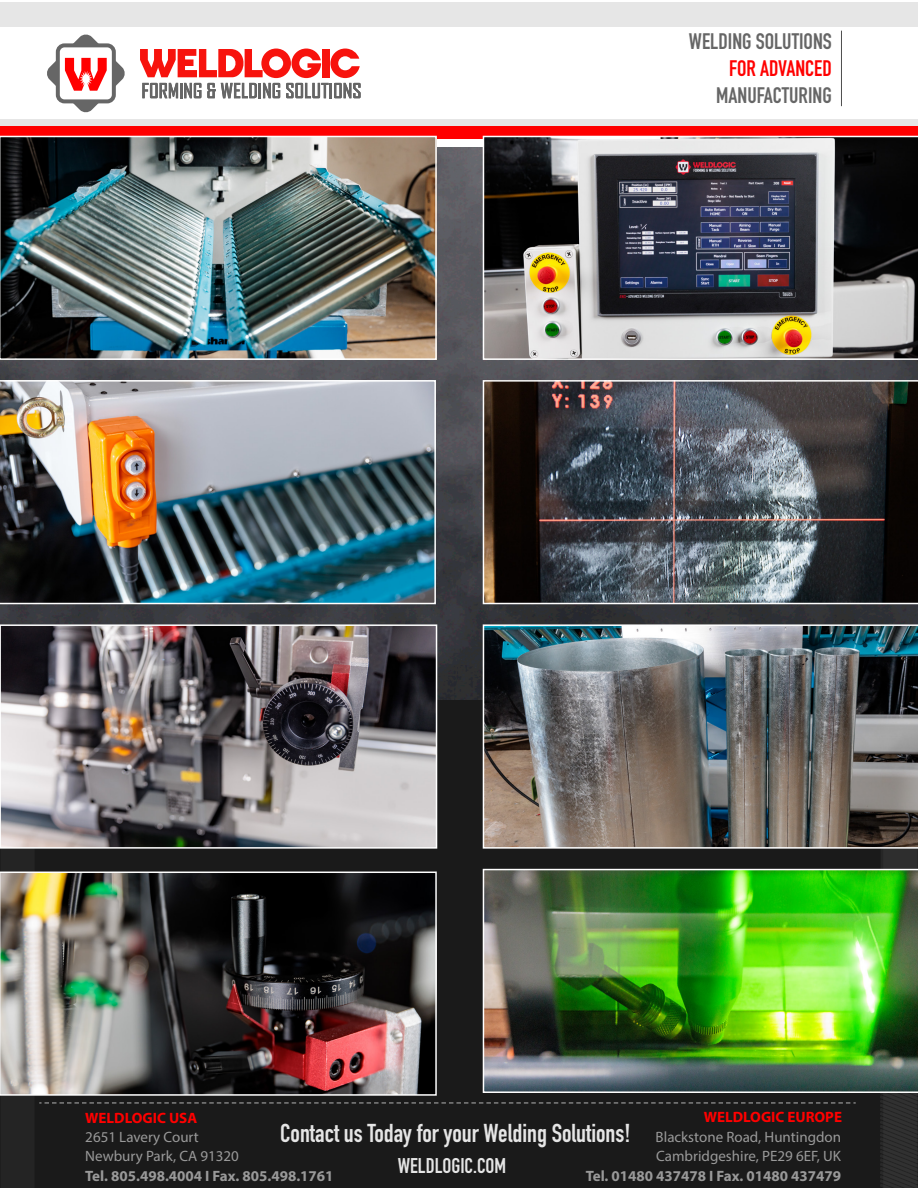
<style>
.page{position:relative;width:918px;height:1188px;background:#fff}
.page>*{position:absolute;margin:0;border:0;box-sizing:border-box;transform-origin:0 0}
.t1{font:700 25.5px "DIN Condensed";color:#e5e5e5}
.t2{font:700 22.05px "DIN Condensed";color:#666}
.t3{font:700 22.05px "DIN Condensed";color:#f00}
.t4{font:700 21px "DIN Condensed";color:#e5e5e5}
.t5{font:15px/19.5px "Myriad Pro";color:#999}
.t6{font:700 15px "Myriad Pro";color:#999}
.t7{font:700 15px "Myriad Pro";color:#f00}
</style>
<div class="page">
<img style="left:0;top:147px;width:918px;height:554px">
<div style="left:0;top:2px;width:918px;height:24px;background:#e6e6e6"></div>
<div style="left:0;top:119px;width:918px;height:12px;background:#e6e6e6"></div>
<svg style="left:140px;top:49px;width:221px;height:49px"></svg>
<svg style="left:47px;top:34px;width:78px;height:79px"></svg>
<hr style="left:841px;top:31px;width:1px;height:75px;background:#4d4d4d">
<div style="left:0;top:126px;width:918px;height:13px;background:#f00"></div>
<svg style="left:881px;top:849px;width:37px;height:339px;background:#2d2d2d"></svg>
<div style="left:1px;top:757px;width:855px;height:431px;background:#1a1a1a"></div>
<img style="left:0;top:136px;width:437px;height:224px">
<img style="left:0;top:380px;width:436px;height:224px">
<img style="left:3px;top:627px;width:431px;height:219px">
<div style="left:0;top:624px;width:437px;height:225px;border:2px solid #fff"></div>
<img style="left:0;top:872px;width:437px;height:224px">
<svg style="left:483px;top:136px;width:435px;height:224px;background:#6b6a6b"></svg>
<img style="left:483px;top:380px;width:435px;height:224px">
<img style="left:483px;top:624px;width:435px;height:225px">
<img style="left:483px;top:869px;width:435px;height:224px">
<h2 class="t2" style="left:689px;top:26px;width:144px">WELDING SOLUTIONS</h2>
<h2 class="t3" style="left:729px;top:53px;width:104px">FOR ADVANCED</h2>
<h2 class="t2" style="left:716px;top:80px;width:117px">MANUFACTURING</h2>
<p class="t7" style="left:704px;top:1108px;width:140px">WELDLOGIC EUROPE</p>
<p class="t7" style="left:85px;top:1109px;width:113px">WELDLOGIC USA</p>
<h1 class="t1" style="left:280px;top:1116px;width:352px">Contact us Today for your Welding Solutions!</h1>
<p class="t5" style="left:656px;top:1127px;width:187px">Blackstone Road, Huntingdon<br>Cambridgeshire, PE29 6EF, UK</p>
<p class="t6" style="left:586px;top:1167px;width:257px">Tel. 01480 437478 I Fax. 01480 437479</p>
<p class="t5" style="left:85px;top:1127px;width:155px">2651 Lavery Court<br>Newbury Park, CA 91320</p>
<p class="t6" style="left:85px;top:1167px;width:250px">Tel. 805.498.4004 I Fax. 805.498.1761</p>
<h3 class="t4" style="left:398px;top:1152px;width:110px">WELDLOGIC.COM</h3>
</div>
